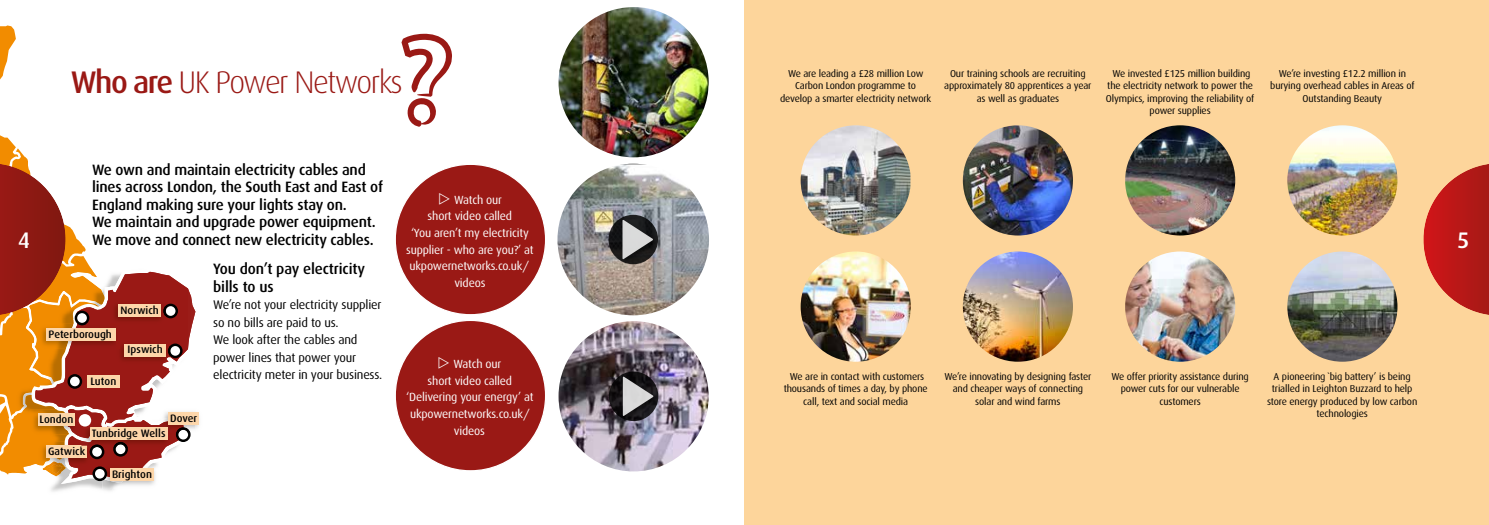
<style>
.page{position:relative;width:1489px;height:525px;background:#fff}
.page>*{position:absolute;margin:0;border:0;box-sizing:border-box;transform-origin:0 0}
.t1{font:300 31.25px "Dax";letter-spacing:-.055em;color:#9a1915}
.t2{font:500 22.5px "Dax";color:#fff}
.t3{font:500 15px/17.5px "Dax";letter-spacing:-.015em;color:#000}
.t4{font:12.5px/17.5px "Dax";letter-spacing:-.015em;color:#000}
.t5{font:11.88px "Dax";letter-spacing:-.015em;color:#fff}
.t6{font:500 10.75px "Dax";color:#000}
.t7{font:10px/12.5px "Dax";letter-spacing:-.015em;color:#000;text-align:center}
.s1{font-weight:500}
</style>
<div class="page">
<div style="left:744px;top:0;width:744px;height:524px;background:#fdd59b"></div>
<img style="left:195px;top:424px;width:4px;height:5px">
<div style="left:168px;top:412px;width:31px;height:12px;background:#fdd6a9"></div>
<svg style="left:0;top:25px;width:195px;height:467px"></svg>
<svg style="left:1423px;top:164px;width:65px;height:151px"></svg>
<img style="left:800px;top:125px;width:110px;height:110px">
<img style="left:962px;top:251px;width:110px;height:110px;border-radius:55px">
<img style="left:962px;top:125px;width:110px;height:110px;border-radius:55px">
<img style="left:1125px;top:125px;width:110px;height:110px;border-radius:55px">
<img style="left:1287px;top:125px;width:110px;height:110px;border-radius:55px">
<img style="left:800px;top:251px;width:110px;height:110px;border-radius:55px">
<img style="left:1125px;top:251px;width:110px;height:110px;border-radius:55px">
<img style="left:1287px;top:251px;width:110px;height:110px;border-radius:55px">
<img style="left:558px;top:7px;width:150px;height:150px;border-radius:75px">
<img style="left:558px;top:321px;width:150px;height:150px;border-radius:75px">
<svg style="left:609px;top:371px;width:49px;height:50px"></svg>
<div style="left:621px;top:376px;width:37px;height:46px;background:#000;opacity:.55"></div>
<svg style="left:623px;top:376px;width:31px;height:40px"></svg>
<img style="left:557px;top:164px;width:152px;height:151px;border-radius:76px">
<svg style="left:608px;top:215px;width:50px;height:49px"></svg>
<div style="left:620px;top:219px;width:38px;height:46px;background:#000;opacity:.55"></div>
<svg style="left:622px;top:219px;width:31px;height:41px"></svg>
<div style="left:395px;top:164px;width:150px;height:150px;background:#9a1915;border-radius:50%"></div>
<div style="left:395px;top:320px;width:150px;height:150px;background:#9a1915;border-radius:50%"></div>
<svg style="left:401px;top:34px;width:51px;height:93px"></svg>
<h1 class="t1" style="left:71px;top:68px;width:333px"><span class="s1">Who are</span> UK Power Networks</h1>
<p class="t7" style="left:780px;top:68px;width:152px">We are leading a £28 million Low<br>Carbon London programme to develop a smarter electricity network</p>
<p class="t7" style="left:944px;top:68px;width:149px">Our training schools are recruiting approximately 80 apprentices a year as well as graduates</p>
<p class="t7" style="left:1105px;top:68px;width:150px">We invested £125 million building the electricity network to power the<br>Olympics, improving the reliability of power supplies</p>
<p class="t7" style="left:1270px;top:68px;width:146px">We’re investing £12.2 million in burying overhead cables in Areas of<br>Outstanding Beauty</p>
<h3 class="t3" style="left:92px;top:162px;width:292px">We own and maintain electricity cables and lines across London, the South East and East of England making sure your lights stay on.<br>We maintain and upgrade power equipment.<br>We move and connect new electricity cables.</h3>
<p class="t5" style="left:454px;top:194px;width:49px">Watch our</p>
<p class="t5" style="left:427px;top:211px;width:86px">short video called</p>
<p class="t5" style="left:411px;top:227px;width:119px">‘You aren’t my electricity</p>
<p class="t5" style="left:406px;top:244px;width:129px">supplier - who are you?’ at</p>
<p class="t5" style="left:409px;top:260px;width:121px">ukpowernetworks.co.uk/</p>
<p class="t5" style="left:454px;top:277px;width:33px">videos</p>
<h2 class="t2" style="left:18px;top:230px;width:14px">4</h2>
<h2 class="t2" style="left:1456px;top:230px;width:14px">5</h2>
<h3 class="t3" style="left:213px;top:261px;width:153px">You don’t pay electricity bills to us</h3>
<p class="t4" style="left:213px;top:296px;width:171px">We’re not your electricity supplier so no bills are paid to us.<br>We look after the cables and power lines that power your electricity meter in your business.</p>
<p class="t6" style="left:121px;top:306px;width:40px">Norwich</p>
<p class="t6" style="left:128px;top:344px;width:37px">Ipswich</p>
<p class="t6" style="left:49px;top:329px;width:65px">Peterborough</p>
<p class="t5" style="left:453px;top:358px;width:49px">Watch our</p>
<p class="t5" style="left:427px;top:375px;width:86px">short video called</p>
<p class="t5" style="left:406px;top:391px;width:129px">‘Delivering your energy’ at</p>
<p class="t5" style="left:410px;top:408px;width:121px">ukpowernetworks.co.uk/</p>
<p class="t5" style="left:454px;top:425px;width:33px">videos</p>
<p class="t7" style="left:944px;top:370px;width:148px">We’re innovating by designing faster and cheaper ways of connecting solar and wind farms</p>
<p class="t7" style="left:783px;top:370px;width:146px">We are in contact with customers thousands of times a day, by phone call, text and social media</p>
<p class="t7" style="left:1111px;top:370px;width:139px">We offer priority assistance during power cuts for our vulnerable customers</p>
<p class="t7" style="left:1266px;top:370px;width:152px">A pioneering `big battery’ is being trialled in Leighton Buzzard to help store energy produced by low carbon technologies</p>
<p class="t6" style="left:90px;top:376px;width:27px">Luton</p>
<p class="t6" style="left:40px;top:414px;width:35px">London</p>
<p class="t6" style="left:170px;top:413px;width:28px">Dover</p>
<p class="t6" style="left:48px;top:446px;width:39px">Gatwick</p>
<p class="t6" style="left:92px;top:428px;width:75px">Tunbridge Wells</p>
<p class="t6" style="left:112px;top:469px;width:41px">Brighton</p>
</div>
